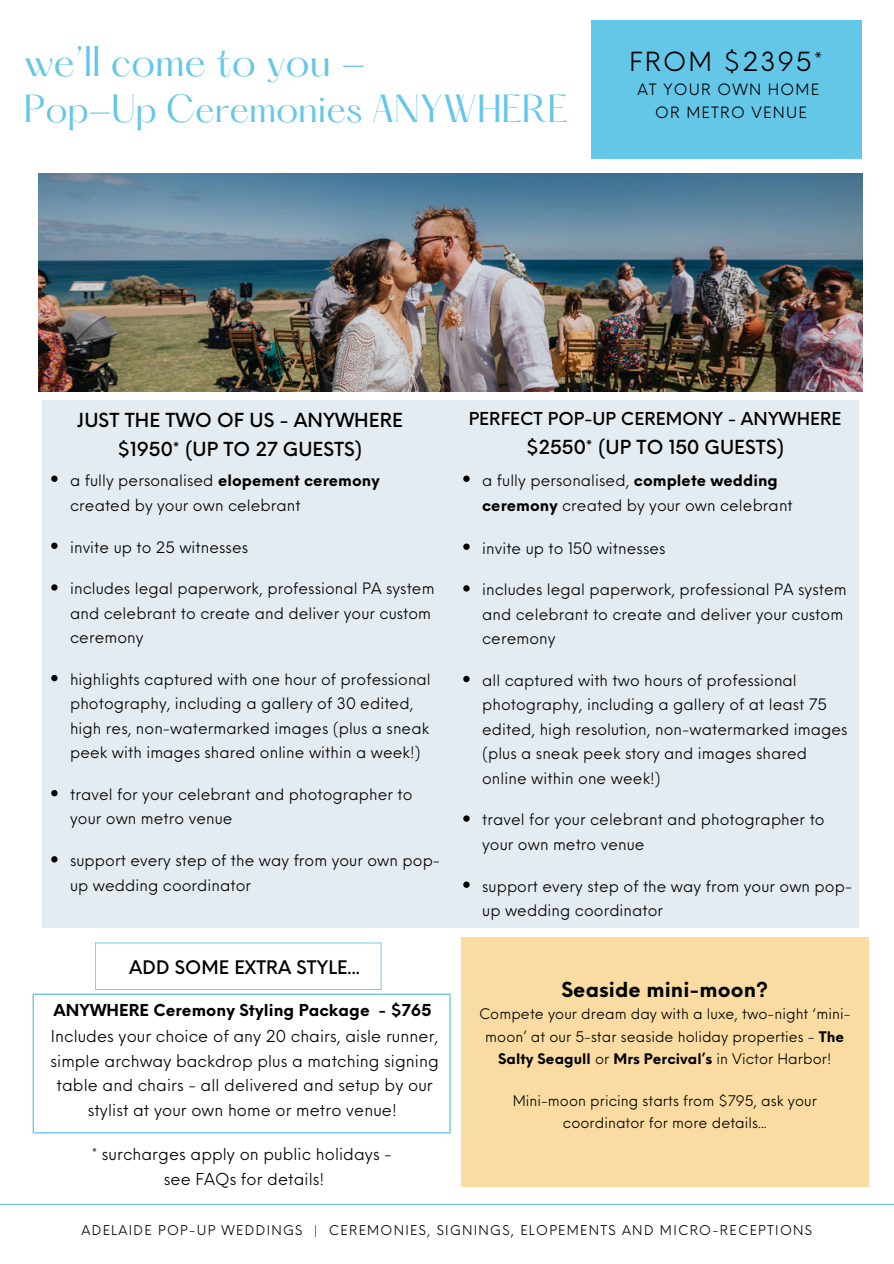
<style>
.page{position:relative;width:894px;height:1264px;background:#fff}
.page>*{position:absolute;margin:0;border:0;box-sizing:border-box;transform-origin:0 0}
.t1{font:37.35px "Hatton";letter-spacing:-.01em;color:#65c7e8}
.t2{font:34.35px "Hatton";letter-spacing:-.01em;color:#65c7e8}
.t3{font:25.8px "Neue Einstellung";letter-spacing:.08em;color:#000}
.t4{font:700 20.25px "Neue Einstellung";letter-spacing:.005em;color:#000}
.t5{font:500 18.9px/29.2px "Neue Einstellung";letter-spacing:.005em;color:#000;text-align:center}
.t6{font:500 18.3px "Neue Einstellung";letter-spacing:.005em;color:#000}
.t7{font:500 17.4px "Neue Einstellung";letter-spacing:.005em;color:#000}
.t8{font:16.05px/25px "Neue Einstellung";letter-spacing:.005em;color:#000;text-align:center}
.t9{font:15.3px/24.5px "Neue Einstellung";letter-spacing:.005em;color:#000}
.t10{font:15.3px/22.5px "Neue Einstellung";letter-spacing:.08em;color:#000;text-align:center}
.t11{font:14.25px/22.4px "Neue Einstellung";letter-spacing:.005em;color:#000;text-align:center}
.t12{font:13.2px "Neue Einstellung";letter-spacing:.1em;color:#000}
.s1{font-weight:700}
</style>
<div class="page">
<img style="left:38px;top:173px;width:824px;height:218px">
<div style="left:42px;top:400px;width:816px;height:527px;background:#e4ebf1"></div>
<div style="left:591px;top:20px;width:270px;height:138px;background:#65c7e8"></div>
<svg style="left:95px;top:942px;width:286px;height:47px"></svg>
<hr style="left:0;top:1203px;width:893px;height:1px;background:#65c7e8">
<svg style="left:51px;top:475px;width:7px;height:7px"></svg>
<svg style="left:51px;top:542px;width:7px;height:7px"></svg>
<svg style="left:51px;top:584px;width:7px;height:6px"></svg>
<svg style="left:51px;top:675px;width:7px;height:6px"></svg>
<svg style="left:51px;top:790px;width:7px;height:6px"></svg>
<svg style="left:51px;top:856px;width:7px;height:6px"></svg>
<svg style="left:463px;top:475px;width:6px;height:7px"></svg>
<svg style="left:463px;top:543px;width:6px;height:7px"></svg>
<svg style="left:463px;top:585px;width:6px;height:6px"></svg>
<svg style="left:463px;top:676px;width:6px;height:6px"></svg>
<svg style="left:463px;top:815px;width:6px;height:6px"></svg>
<svg style="left:463px;top:881px;width:6px;height:6px"></svg>
<div style="left:460px;top:937px;width:408px;height:249px;background:#fadca2"></div>
<svg style="left:33px;top:993px;width:417px;height:140px"></svg>
<h1 class="t1" style="left:24px;top:44px;width:343px">we’ll come to you -</h1>
<h1 class="t2" style="left:24px;top:93px;width:545px">Pop-Up Ceremonies ANYWHERE</h1>
<p class="t3" style="left:629px;top:38px;width:195px">FROM $2395*</p>
<p class="t10" style="left:637px;top:77px;width:183px">AT YOUR OWN HOME<br>OR METRO VENUE</p>
<h2 class="t5" style="left:77px;top:404px;width:327px">JUST THE TWO OF US - ANYWHERE $1950* (UP TO 27 GUESTS)</h2>
<p class="t9" style="left:70px;top:466px;width:311px;line-height:25.3px">a fully personalised <span class="s1">elopement ceremony </span>created by your own celebrant</p>
<p class="t9" style="left:70px;top:533px;width:179px">invite up to 25 witnesses</p>
<p class="t9" style="left:70px;top:575px;width:366px">includes legal paperwork, professional PA system and celebrant to create and deliver your custom ceremony</p>
<p class="t9" style="left:70px;top:665px;width:362px">highlights captured with one hour of professional photography, including a gallery of 30 edited, high res, non-watermarked images (plus a sneak peek with images shared online within a week!)</p>
<p class="t9" style="left:70px;top:780px;width:344px">travel for your celebrant and photographer to your own metro venue</p>
<p class="t9" style="left:70px;top:846px;width:371px">support every step of the way from your own pop&shy;up wedding coordinator</p>
<p class="t6" style="left:129px;top:950px;width:232px">ADD SOME EXTRA STYLE...</p>
<h3 class="t8" style="left:50px;top:995px;width:389px"><span class="s1">ANYWHERE Ceremony Styling Package - $765<br></span>Includes your choice of any 20 chairs, aisle runner, simple archway backdrop plus a matching signing table and chairs - all delivered and setup by our stylist at your own home or metro venue!</h3>
<p class="t8" style="left:92px;top:1139px;width:301px">* surcharges apply on public holidays - see FAQs for details!</p>
<p class="t7" style="left:468px;top:403px;width:374px">PERFECT POP-UP CEREMONY - ANYWHERE</p>
<p class="t5" style="left:526px;top:431px;width:259px">$2550* (UP TO 150 GUESTS)</p>
<p class="t9" style="left:482px;top:466px;width:312px;line-height:25.3px">a fully personalised, <span class="s1">complete wedding ceremony</span> created by your own celebrant</p>
<p class="t9" style="left:482px;top:534px;width:185px">invite up to 150 witnesses</p>
<p class="t9" style="left:482px;top:576px;width:366px">includes legal paperwork, professional PA system and celebrant to create and deliver your custom ceremony</p>
<h2 class="t9" style="left:482px;top:666px;width:367px">all captured with two hours of professional photography, including a gallery of at least 75 edited, high resolution, non-watermarked images (plus a sneak peek story and images shared online within one week!)</h2>
<h4 class="t9" style="left:482px;top:806px;width:344px">travel for your celebrant and photographer to your own metro venue</h4>
<h4 class="t9" style="left:482px;top:872px;width:371px">support every step of the way from your own pop&shy;up wedding coordinator</h4>
<p class="t4" style="left:561px;top:971px;width:208px">Seaside mini-moon?</p>
<h5 class="t11" style="left:479px;top:1001px;width:373px">Compete your dream day with a luxe, two-night ‘mini&shy;moon’ at our 5-star seaside holiday properties - <span class="s1">The<br>Salty Seagull</span> or <span class="s1">Mrs Percival’s</span> in Victor Harbor!</h5>
<p class="t11" style="left:512px;top:1089px;width:305px;line-height:21.3px">Mini-moon pricing starts from $795, ask your coordinator for more details...</p>
<p class="t12" style="left:81px;top:1218px;width:732px">ADELAIDE POP-UP WEDDINGS | CEREMONIES, SIGNINGS, ELOPEMENTS AND MICRO-RECEPTIONS</p>
</div>
